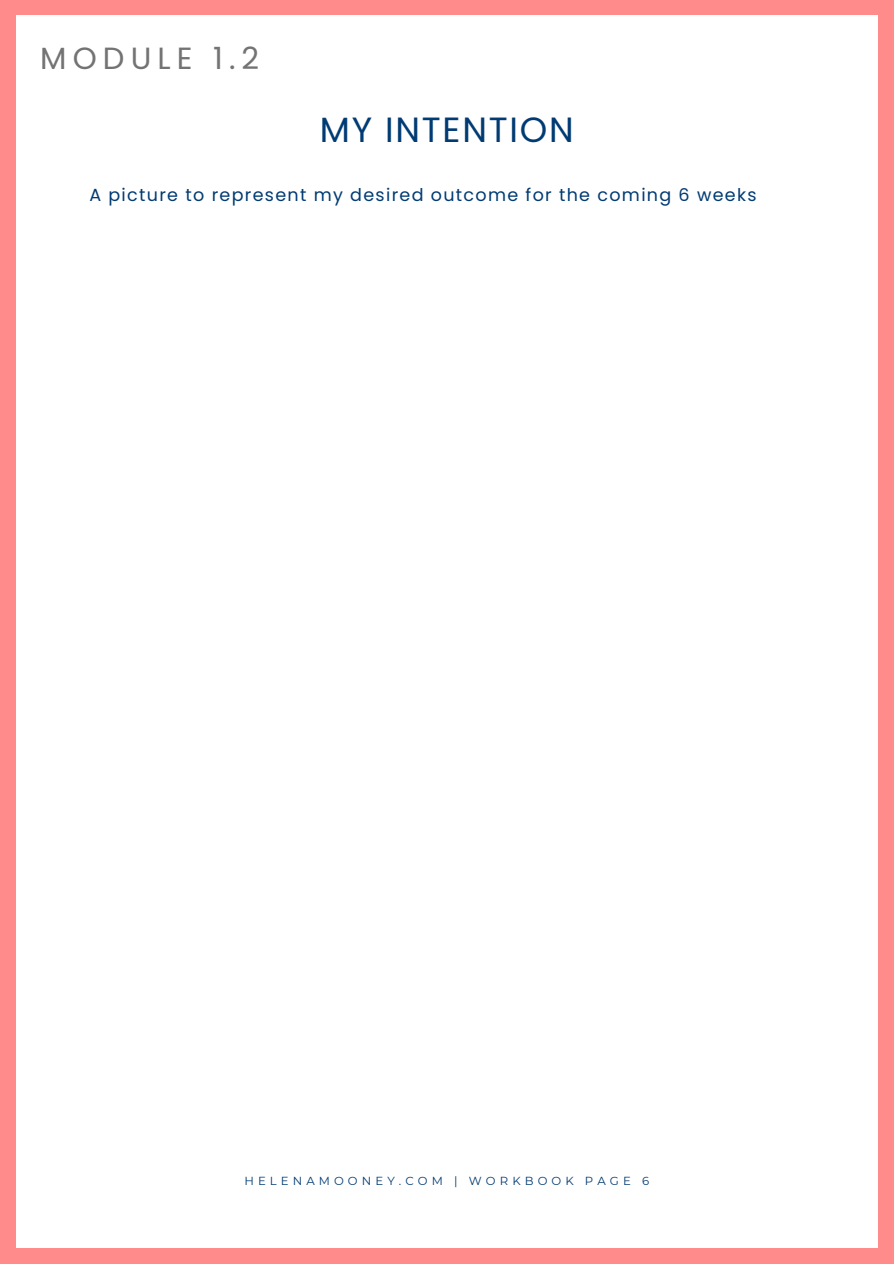
<style>
.page{position:relative;width:894px;height:1264px;background:#fff}
.page>*{position:absolute;margin:0;border:0;box-sizing:border-box;transform-origin:0 0}
.t1{font:34.95px "Poppins";letter-spacing:.05em;color:#003b73}
.t2{font:30.6px "Poppins";letter-spacing:.2em;color:#737373}
.t3{font:17.55px "Poppins";letter-spacing:.075em;color:#003b73}
.t4{font:11.7px "Montserrat";letter-spacing:.35em;color:#003b73}
</style>
<div class="page">
<div style="left:0;top:0;width:893px;height:1263px;background:#ff8b8b"></div>
<div style="left:16px;top:15px;width:861px;height:1232px;background:#fff"></div>
<h3 class="t2" style="left:40px;top:37px;width:220px">MODULE 1.2</h3>
<h1 class="t1" style="left:320px;top:105px;width:255px">MY INTENTION</h1>
<p class="t3" style="left:89px;top:182px;width:668px">A picture to represent my desired outcome for the coming 6 weeks</p>
<h2 class="t4" style="left:244px;top:1173px;width:406px">HELENAMOONEY.COM | WORKBOOK PAGE 6</h2>
</div>
